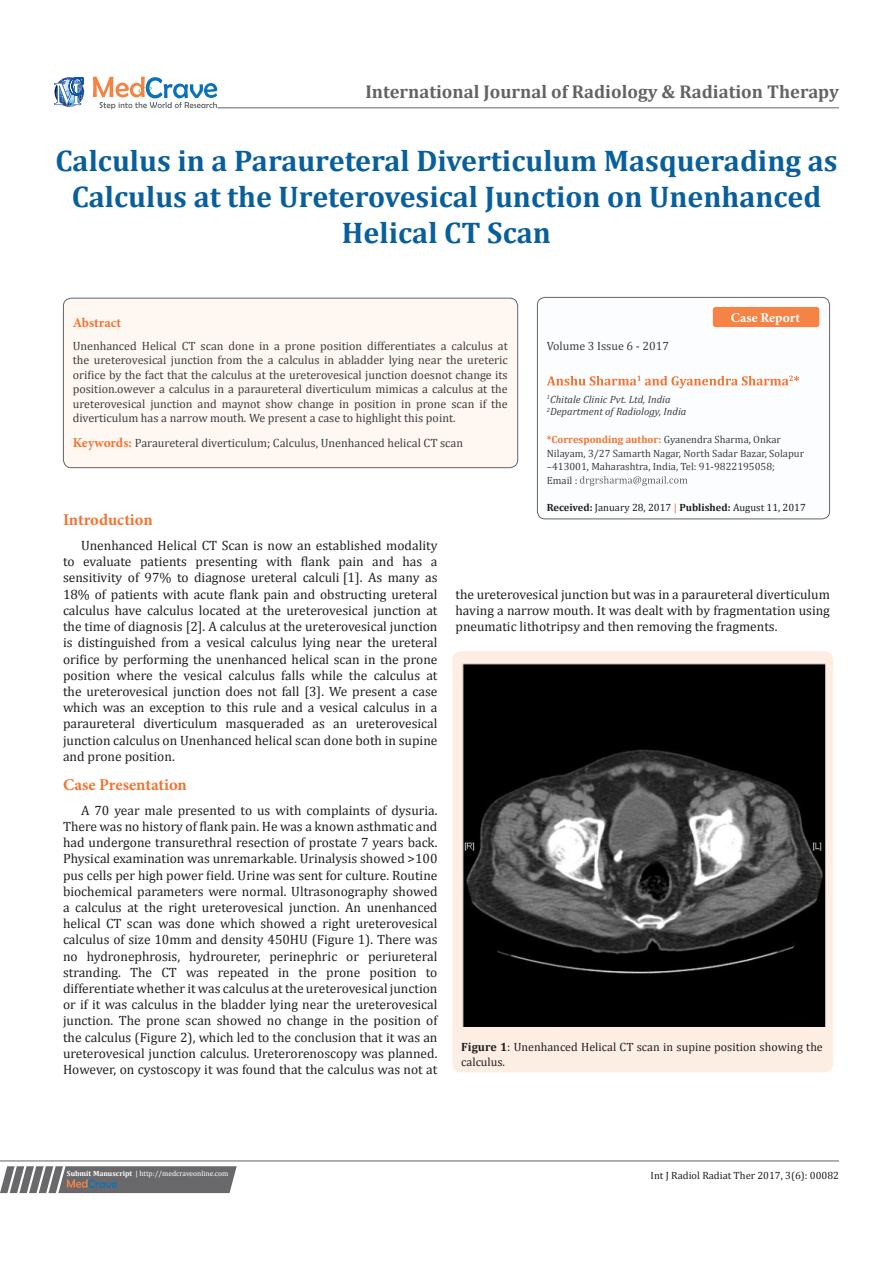
<style>
.page{position:relative;width:893px;height:1263px;background:#fff}
.page>*{position:absolute;margin:0;border:0;box-sizing:border-box;transform-origin:0 0}
.t1{font:700 30px/36px "Cambria";color:#085f9c;text-align:center}
.t2{font:700 18.6px "Cambria";color:#636366}
.List_Paragraph{font:700 16.5px "Minion Pro";letter-spacing:-.005em;color:#f37331}
.t3{font:13.5px/16.2px "Cambria";color:#231f20;text-align:justify}
.t4{font:700 13.5px "Minion Pro";letter-spacing:.005em;color:#fff}
.t5{font:700 13.5px "Minion Pro";color:#f37331}
.List_Paragraph-2{font:12px/14.4px "Cambria";color:#3e3e3f;text-align:justify}
.t6{font:12px/14.4px "Cambria";color:#231f20}
.t7{font:10.5px/13.5px "Cambria";color:#3e3e3f}
.t8{font:10.5px "Cambria";color:#231f20}
.t9{font:italic 10.5px "Cambria";color:#3e3e3f}
.t10{font:7.5px "Cambria";color:#fff}
.s1{font-family:"Minion Pro";font-weight:700;font-size:13.5px;color:#f37331}
.s2{font-weight:700;color:#f37331}
.s3{font-weight:700}
.s4{font-weight:700;color:#f58345}
</style>
<div class="page">
<svg style="left:54px;top:77px;width:30px;height:30px"></svg>
<svg style="left:93px;top:77px;width:124px;height:32px"></svg>
<svg style="left:0;top:1166px;width:237px;height:27px;background:#78787a"></svg>
<hr style="left:0;top:1161px;width:839px;height:1px;background:#626465">
<hr style="left:218px;top:108px;width:621px;height:1px;background:#626465">
<div style="left:537px;top:297px;width:293px;height:222px;background:#fbfdfe;border-radius:8px"></div>
<svg style="left:547px;top:376px;width:252px;height:12px"></svg>
<svg style="left:580px;top:476px;width:107px;height:10px"></svg>
<div style="left:537px;top:297px;width:293px;height:222px;border:1px solid #626465;border-radius:8px"></div>
<div style="left:713px;top:307px;width:106px;height:20px;background:#f58345;border-radius:3px"></div>
<div style="left:63px;top:298px;width:455px;height:170px;background:#fef7f2;border-radius:8px"></div>
<div style="left:63px;top:298px;width:455px;height:170px;border:1px solid #626465;border-radius:8px"></div>
<div style="left:452px;top:651px;width:381px;height:421px;background:#fdeee3;border-radius:9px"></div>
<img style="left:462px;top:664px;width:363px;height:363px">
<p class="t2" style="left:365px;top:79px;width:475px">International Journal of Radiology &amp; Radiation Therapy</p>
<p class="t1" style="left:55px;top:142px;width:783px">Calculus in a Paraureteral Diverticulum Masquerading as<br>Calculus at the Ureterovesical Junction on Unenhanced<br>Helical CT Scan</p>
<p class="t5" style="left:73px;top:313px;width:50px">Abstract</p>
<p class="List_Paragraph-2" style="left:73px;top:339px;width:436px">Unenhanced Helical CT scan done in a prone position differentiates a calculus at the ureterovesical junction from the a calculus in abladder lying near the ureteric orifice by the fact that the calculus at the ureterovesical junction doesnot change its position.owever a calculus in a paraureteral diverticulum mimicas a calculus at the ureterovesical junction and maynot show change in position in prone scan if the diverticulum has a narrow mouth. We present a case to highlight this point.</p>
<p class="List_Paragraph-2" style="left:73px;top:436px;width:392px"><span class="s1">Keywords:</span> Paraureteral diverticulum; Calculus, Unenhanced helical CT scan</p>
<p class="List_Paragraph" style="left:63px;top:508px;width:91px">Introduction</p>
<p class="t3" style="left:63px;top:537px;width:376px;text-indent:18px">Unenhanced Helical CT Scan is now an established modality to evaluate patients presenting with flank pain and has a sensitivity of 97% to diagnose ureteral calculi [1]. As many as</p>
<p class="List_Paragraph-2" style="left:547px;top:339px;width:124px">Volume 3 Issue 6 - 2017</p>
<p class="t4" style="left:731px;top:308px;width:71px">Case Report</p>
<p class="t9" style="left:547px;top:391px;width:125px"><sup>1</sup>Chitale Clinic Pvt. Ltd, India</p>
<p class="t9" style="left:547px;top:404px;width:141px"><sup>2</sup>Department of Radiology, India</p>
<p class="t7" style="left:547px;top:433px;width:259px"><span class="s2">*Corresponding author:</span> Gyanendra Sharma, Onkar<br>Nilayam, 3/27 Samarth Nagar, North Sadar Bazar, Solapur –413001, Maharashtra, India, Tel: 91-9822195058;</p>
<p class="t7" style="left:547px;top:473px;width:32px">Email :</p>
<p class="t8" style="left:547px;top:501px;width:261px"><span class="s3">Received:</span> January 28, 2017 <span class="s4">|</span> <span class="s3">Published:</span> August 11, 2017</p>
<p class="t3" style="left:63px;top:586px;width:376px">18% of patients with acute flank pain and obstructing ureteral calculus have calculus located at the ureterovesical junction at the time of diagnosis [2]. A calculus at the ureterovesical junction is distinguished from a vesical calculus lying near the ureteral orifice by performing the unenhanced helical scan in the prone position where the vesical calculus falls while the calculus at the ureterovesical junction does not fall [3]. We present a case which was an exception to this rule and a vesical calculus in a paraureteral diverticulum masqueraded as an ureterovesical junction calculus on Unenhanced helical scan done both in supine and prone position.</p>
<p class="List_Paragraph" style="left:63px;top:773px;width:125px">Case Presentation</p>
<p class="t3" style="left:63px;top:802px;width:376px;text-indent:18px">A 70 year male presented to us with complaints of dysuria.<br>There was no history of flank pain. He was a known asthmatic and had undergone transurethral resection of prostate 7 years back.<br>Physical examination was unremarkable. Urinalysis showed &gt;100 pus cells per high power field. Urine was sent for culture. Routine biochemical parameters were normal. Ultrasonography showed a calculus at the right ureterovesical junction. An unenhanced helical CT scan was done which showed a right ureterovesical calculus of size 10mm and density 450HU (Figure 1). There was no hydronephrosis, hydroureter, perinephric or periureteral stranding. The CT was repeated in the prone position to differentiate whether it was calculus at the ureterovesical junction or if it was calculus in the bladder lying near the ureterovesical junction. The prone scan showed no change in the position of the calculus (Figure 2), which led to the conclusion that it was an ureterovesical junction calculus. Ureterorenoscopy was planned.<br>However, on cystoscopy it was found that the calculus was not at</p>
<p class="t3" style="left:455px;top:586px;width:376px">the ureterovesical junction but was in a paraureteral diverticulum having a narrow mouth. It was dealt with by fragmentation using pneumatic lithotripsy and then removing the fragments.</p>
<p class="t6" style="left:461px;top:1040px;width:363px"><span class="s3">Figure 1</span>: Unenhanced Helical CT scan in supine position showing the calculus.</p>
<p class="t10" style="left:67px;top:1169px;width:163px"><span class="s3">Submit Manuscript</span> | http://medcraveonline.com</p>
<p class="t8" style="left:651px;top:1169px;width:190px">Int J Radiol Radiat Ther 2017, 3(6): 00082</p>
</div>
